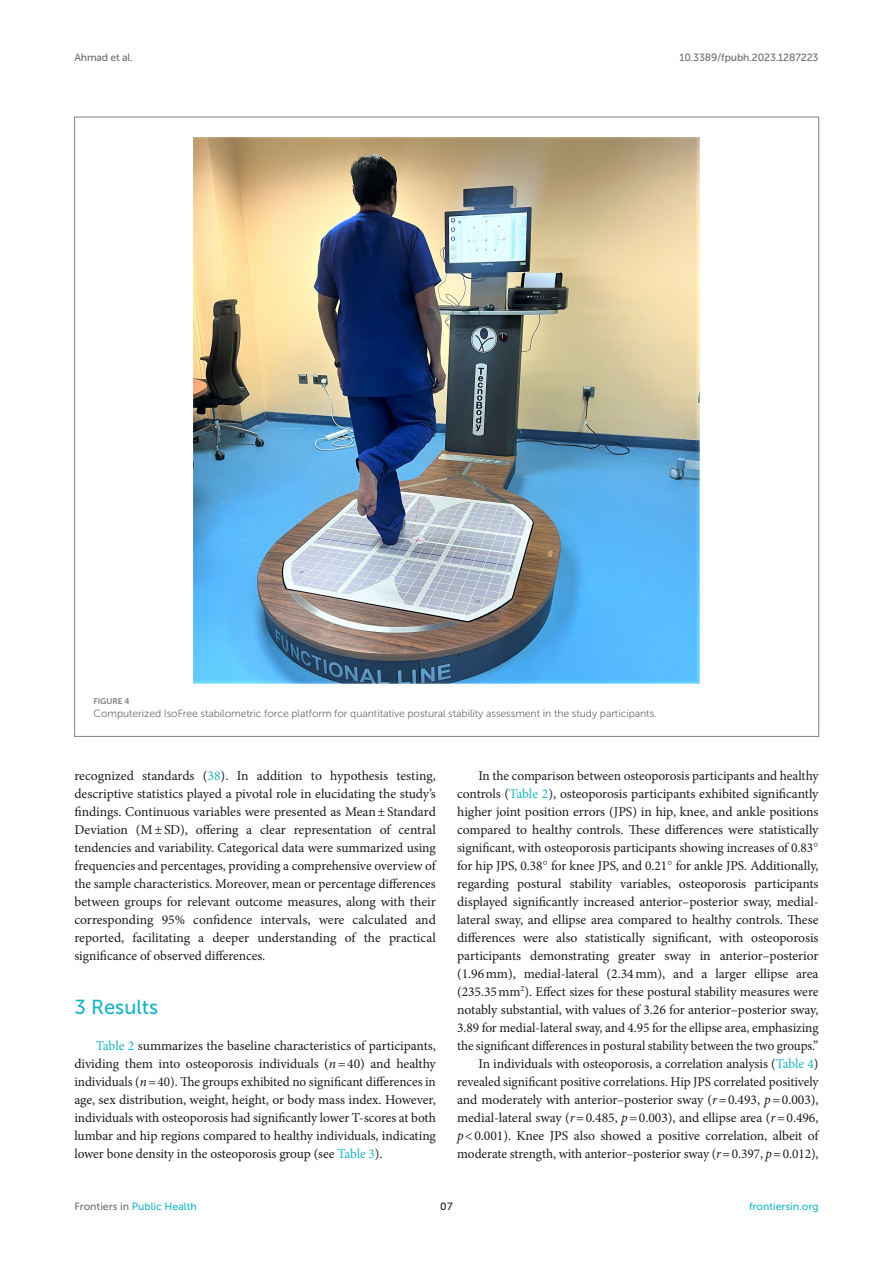
<style>
.page{position:relative;width:893px;height:1263px;background:#fff}
.page>*{position:absolute;margin:0;border:0;box-sizing:border-box;transform-origin:0 0}
.HEAD_1{font:20.25px "Museo Sans 500";color:#1db5c3}
.TEXT{font:13.5px/18px "Minion Pro";letter-spacing:-.005em;color:#1b1c1b;text-align:justify}
.TEXT_FLUSH{font:13.5px/18px "Minion Pro";letter-spacing:-.005em;color:#1b1c1b;text-align:justify}
.FIG_LEG{font:10.5px "Museo Sans 300";letter-spacing:-.01em;color:#706f70}
.t1{font:10.5px "Museo Sans 500";color:#1db5c3}
.t2{font:10.5px "Museo Sans 500";letter-spacing:-.015em;color:#706f70}
.t3{font:10.5px "Museo Sans 500";color:#1b1c1b}
.FIG_HD{font:8.25px "Museo Sans 700";letter-spacing:-.01em;color:#7e7f7f}
.s1{color:#1db5c3}
.s2{font-style:italic}
.s3{font-family:"STIX"}
.s4{color:#706f70}
</style>
<div class="page">
<img style="left:193px;top:137px;width:507px;height:547px">
<p class="t2" style="left:74px;top:51px;width:60px">Ahmad et al.</p>
<p class="t2" style="left:679px;top:51px;width:141px">10.3389/fpubh.2023.1287223</p>
<p class="FIG_HD" style="left:94px;top:696px;width:37px">FIGURE 4</p>
<p class="FIG_LEG" style="left:94px;top:708px;width:565px">Computerized IsoFree stabilometric force platform for quantitative postural stability assessment in the study participants.</p>
<p class="TEXT_FLUSH" style="left:74px;top:767px;width:363px">recognized standards (<span class="s1">38</span>). In addition to hypothesis testing, descriptive statistics played a pivotal role in elucidating the study’s findings. Continuous variables were presented as Mean±Standard Deviation (M±SD), offering a clear representation of central tendencies and variability. Categorical data were summarized using frequencies and percentages, providing a comprehensive overview of the sample characteristics. Moreover, mean or percentage differences between groups for relevant outcome measures, along with their corresponding 95% confidence intervals, were calculated and reported, facilitating a deeper understanding of the practical significance of observed differences.</p>
<p class="HEAD_1" style="left:74px;top:996px;width:85px">3 Results</p>
<p class="TEXT_FLUSH" style="left:74px;top:1037px;width:363px;text-indent:21px"><span class="s1">Table 2</span> summarizes the baseline characteristics of participants, dividing them into osteoporosis individuals (<span class="s2">n</span>=40) and healthy individuals (<span class="s2">n</span>=40). The groups exhibited no significant differences in age, sex distribution, weight, height, or body mass index. However, individuals with osteoporosis had significantly lower T-scores at both lumbar and hip regions compared to healthy individuals, indicating lower bone density in the osteoporosis group (see <span class="s1">Table 3</span>).</p>
<p class="TEXT" style="left:457px;top:767px;width:363px;text-indent:21px">In the comparison between osteoporosis participants and healthy controls (<span class="s1">Table 2</span>), osteoporosis participants exhibited significantly higher joint position errors (JPS) in hip, knee, and ankle positions compared to healthy controls. These differences were statistically significant, with osteoporosis participants showing increases of 0.83<span class="s3">° </span>for hip JPS, 0.38<span class="s3">°</span> for knee JPS, and 0.21<span class="s3">°</span> for ankle JPS. Additionally, regarding postural stability variables, osteoporosis participants displayed significantly increased anterior–posterior sway, medial&shy;lateral sway, and ellipse area compared to healthy controls. These differences were also statistically significant, with osteoporosis participants demonstrating greater sway in anterior–posterior (1.96mm), medial-lateral (2.34mm), and a larger ellipse area (235.35mm<sup>2</sup>). Effect sizes for these postural stability measures were notably substantial, with values of 3.26 for anterior–posterior sway, 3.89 for medial-lateral sway, and 4.95 for the ellipse area, emphasizing the significant differences in postural stability between the two groups.”</p>
<p class="TEXT" style="left:457px;top:1055px;width:363px;text-indent:21px">In individuals with osteoporosis, a correlation analysis (<span class="s1">Table 4</span>) revealed significant positive correlations. Hip JPS correlated positively and moderately with anterior–posterior sway (<span class="s2">r</span>=0.493, <span class="s2">p</span>=0.003), medial-lateral sway (<span class="s2">r</span>=0.485, <span class="s2">p</span>=0.003), and ellipse area (<span class="s2">r</span>=0.496, <span class="s2">p</span>&lt;0.001). Knee JPS also showed a positive correlation, albeit of moderate strength, with anterior–posterior sway (<span class="s2">r</span>=0.397, <span class="s2">p</span>=0.012),</p>
<p class="t1" style="left:74px;top:1200px;width:124px"><span class="s4">Frontiers in</span> Public Health</p>
<p class="t3" style="left:440px;top:1200px;width:14px">07</p>
<p class="t1" style="left:749px;top:1200px;width:71px">frontiersin.org</p>
</div>
